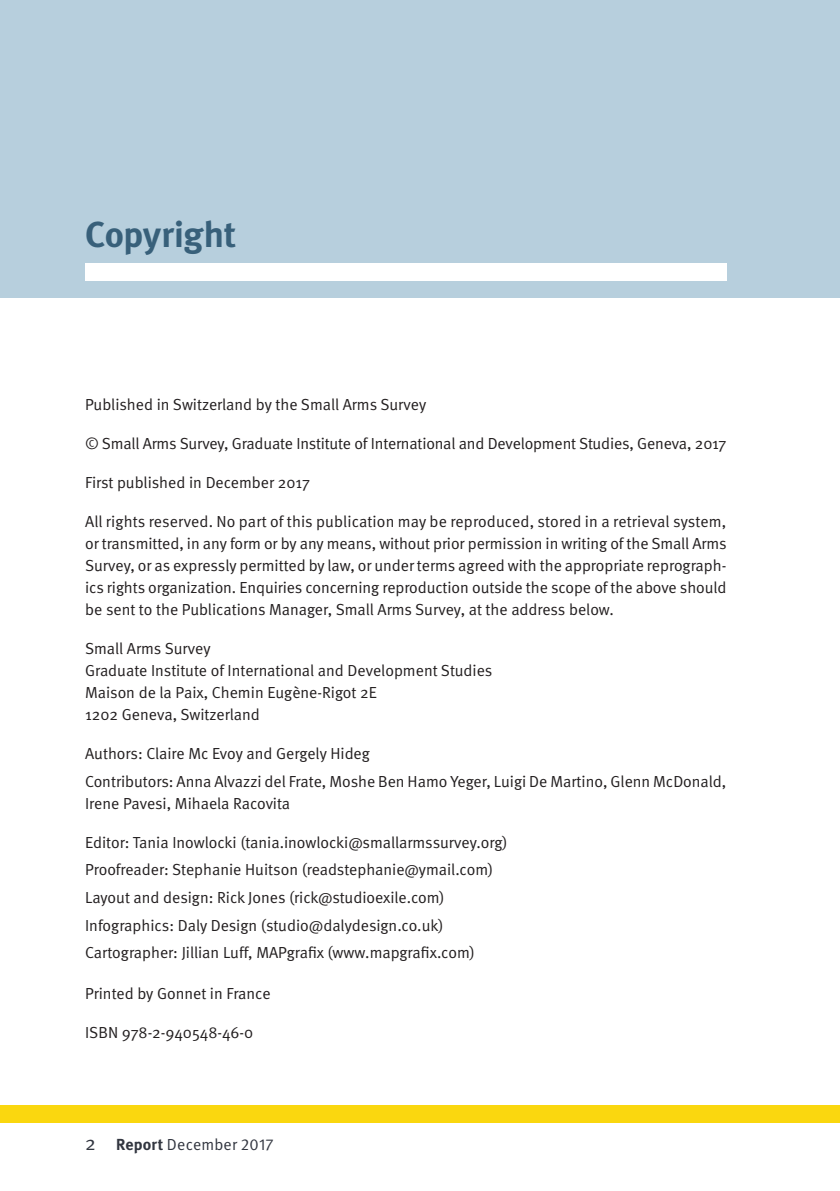
<style>
.page{position:relative;width:840px;height:1191px;background:#fff}
.page>*{position:absolute;margin:0;border:0;box-sizing:border-box;transform-origin:0 0}
.t1{font:700 36px "Meta";letter-spacing:-.01em;color:#38607a}
.t2{font:16px/22px "Meta Normal";color:#231f20}
.t3{font:16px "Meta Normal";letter-spacing:.015em;color:#323640}
.s1{font-size:20px}
.s2{font-family:"Meta";font-weight:700}
.s3{font-family:"Meta Normal Expert"}
</style>
<div class="page">
<div style="left:0;top:1106px;width:839px;height:17px;background:#fad70f"></div>
<div style="left:0;top:0;width:839px;height:298px;background:#b7cfdd"></div>
<div style="left:85px;top:264px;width:641px;height:17px;background:#fff"></div>
<h1 class="t1" style="left:85px;top:211px;width:152px">Copyright</h1>
<p class="t2" style="left:85px;top:393px;width:342px">Published in Switzerland by the Small Arms Survey</p>
<p class="t2" style="left:85px;top:432px;width:642px">© Small Arms Survey, Graduate Institute of International and Development Studies, Geneva, 2017</p>
<p class="t2" style="left:85px;top:471px;width:226px">First published in December 2017</p>
<p class="t2" style="left:85px;top:510px;width:642px;text-align:justify">All rights reserved. No part of this publication may be reproduced, stored in a retrieval system, or transmitted, in any form or by any means, without prior permission in writing of the Small Arms Survey, or as expressly permitted by law, or under terms agreed with the appropriate reprograph&shy;ics rights organization. Enquiries concerning reproduction outside the scope of the above should be sent to the Publications Manager, Small Arms Survey, at the address below.</p>
<p class="t2" style="left:85px;top:637px;width:408px">Small Arms Survey<br>Graduate Institute of International and Development Studies Maison de la Paix, Chemin Eugène-Rigot 2E<br>1202 Geneva, Switzerland</p>
<p class="t2" style="left:85px;top:739px;width:642px;line-height:27.6px">Authors: Claire Mc Evoy and Gergely Hideg<br>Contributors: Anna Alvazzi del Frate, Moshe Ben Hamo Yeger, Luigi De Martino, Glenn McDonald,</p>
<p class="t2" style="left:85px;top:791px;width:206px">Irene Pavesi, Mihaela Racovita</p>
<p class="t2" style="left:85px;top:828px;width:423px;line-height:27.6px">Editor: Tania Inowlocki (tania.inowlocki@smallarmssurvey.org)<br>Proofreader: Stephanie Huitson (readstephanie@ymail.com)<br>Layout and design: Rick Jones (rick@studioexile.com)<br>Infographics: Daly Design (studio@dalydesign.co.uk)<br>Cartographer: Jillian Luff, MAPgrafix (www.mapgrafix.com)</p>
<p class="t2" style="left:85px;top:982px;width:187px">Printed by Gonnet in France</p>
<p class="t2" style="left:85px;top:1021px;width:169px">ISBN 978-2-940548-46-0</p>
<p class="t3" style="left:85px;top:1135px;width:190px"><span class="s1">2</span> <span class="s2">Report</span> December <span class="s3">2017</span></p>
</div>
